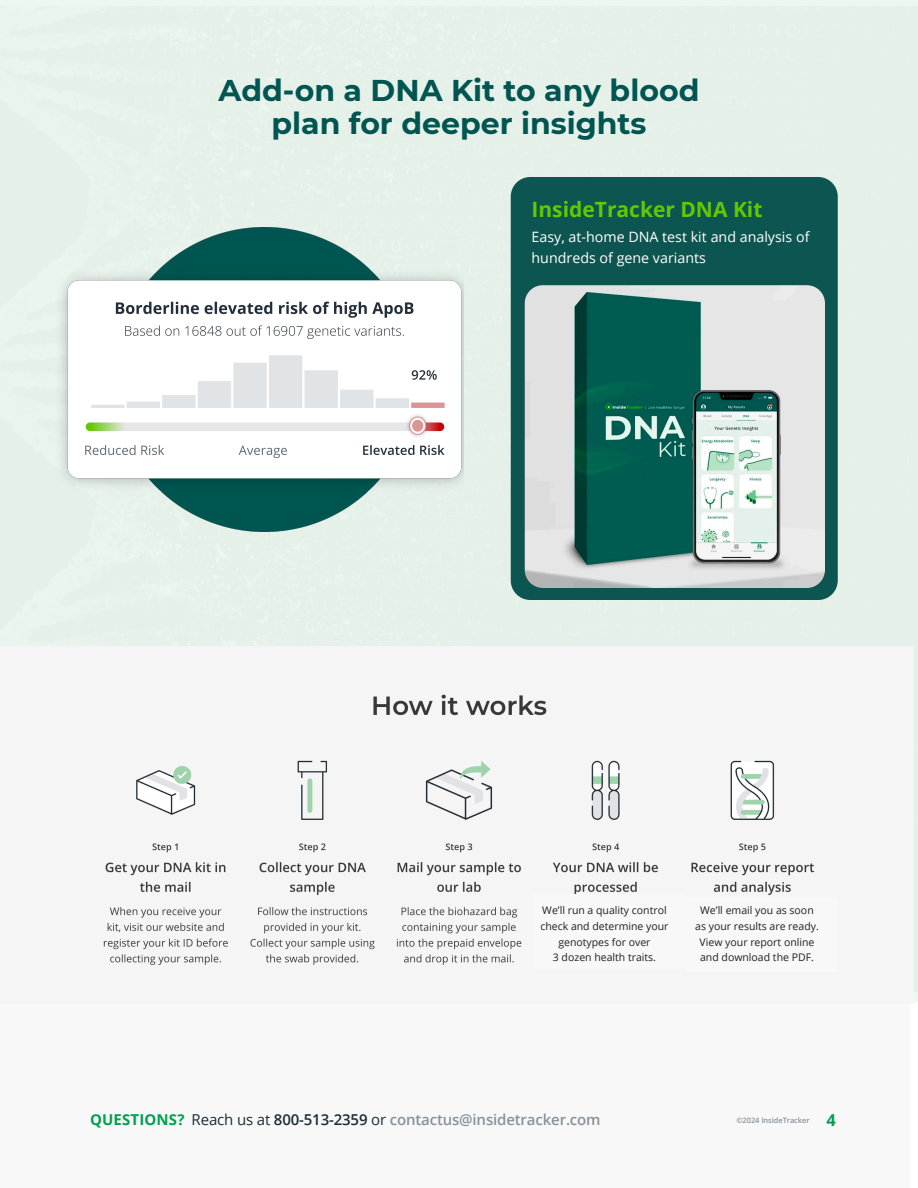
<style>
.page{position:relative;width:918px;height:1188px;background:#fff}
.page>*{position:absolute;margin:0;border:0;box-sizing:border-box;transform-origin:0 0}
.t1{font:700 30px/33px "Montserrat";color:#005550;text-align:center}
.t2{font:700 21px "Open Sans";color:#64c800}
.t3{font:700 16.5px "Open Sans";color:#00a050}
.t4{font:600 15px "Open Sans";letter-spacing:-.01em;color:#88929b}
.t5{font:14.25px/21px "Open Sans";color:#fff}
.t6{font:10.5px/15.8px "Open Sans";color:#231f20;text-align:center}
.t7{font:600 7.5px "Open Sans";letter-spacing:-.01em;color:#88929b}
.s1{font-weight:700;color:#00a050}
.s2{font-weight:400;color:#1c2c36}
.s3{color:#1c2c36}
</style>
<div class="page">
<div style="left:0;top:6px;width:918px;height:986px;background:#e5f0e9"></div>
<div style="left:511px;top:177px;width:327px;height:423px;background:#0c5550;border-radius:20px"></div>
<img style="left:0;top:646px;width:914px;height:346px">
<img style="left:525px;top:285px;width:300px;height:303px">
<img style="left:54px;top:228px;width:410px;height:304px">
<div style="left:532px;top:894px;width:153px;height:75px;background:#f8f8f8"></div>
<div style="left:685px;top:897px;width:153px;height:75px;background:#f8f8f8"></div>
<p class="t1" style="left:219px;top:72px;width:482px">Add-on a DNA Kit to any blood plan for deeper insights</p>
<p class="t2" style="left:532px;top:194px;width:232px">InsideTracker DNA Kit</p>
<p class="t5" style="left:532px;top:226px;width:279px">Easy, at-home DNA test kit and analysis of hundreds of gene variants</p>
<p class="t6" style="left:540px;top:902px;width:130px">We’ll run a quality control check and determine your genotypes for over<br>3 dozen health traits.</p>
<p class="t6" style="left:695px;top:902px;width:125px">We’ll email you as soon as your results are ready.<br>View your report online and download the PDF.</p>
<p class="t4" style="left:90px;top:1109px;width:512px"><span class="s1">QUESTIONS?</span> <span class="s2">Reach us at</span> <span class="s3">800-513-2359</span> <span class="s2">or</span> contactus@insidetracker.com</p>
<p class="t7" style="left:736px;top:1115px;width:75px">©2024 InsideTracker</p>
<p class="t3" style="left:826px;top:1109px;width:11px">4</p>
</div>
